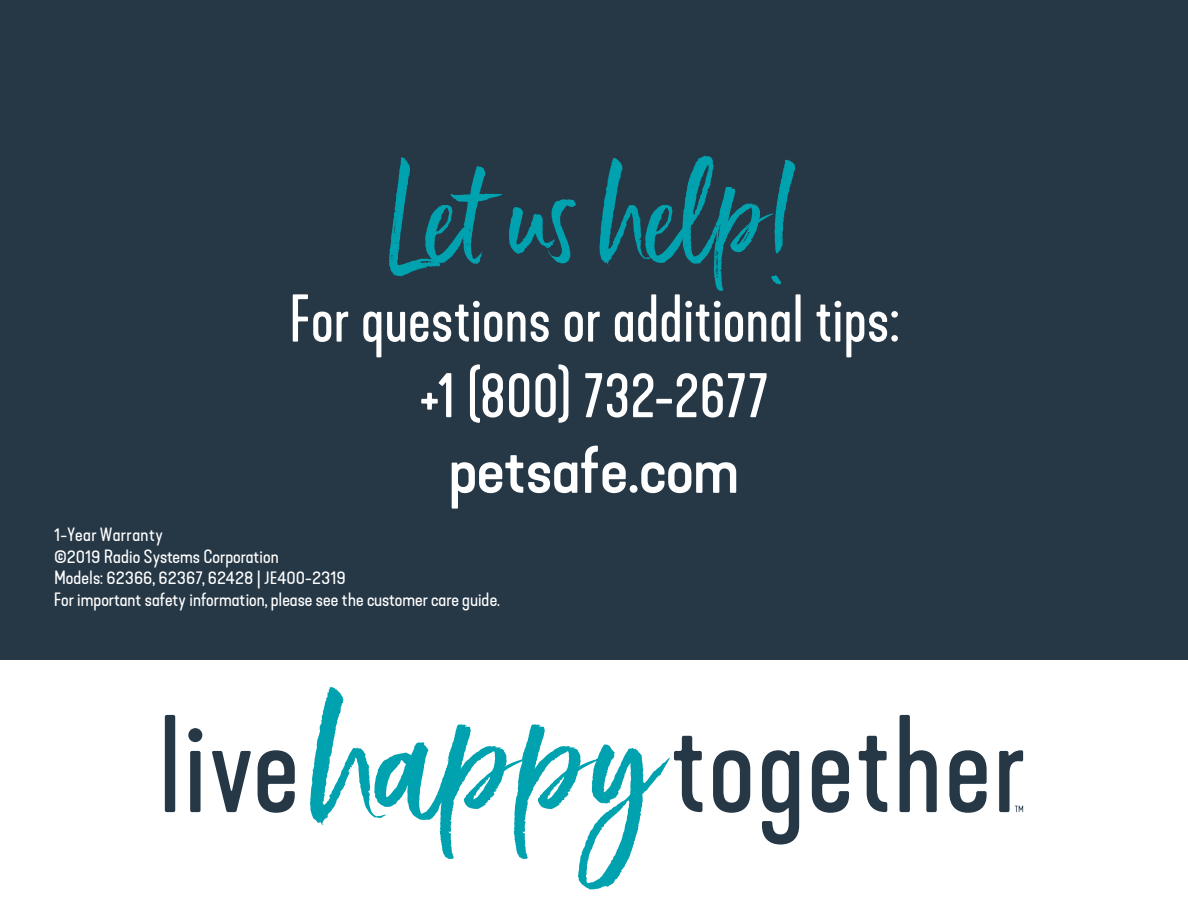
<style>
.page{position:relative;width:1188px;height:918px;background:#263746}
.page>*{position:absolute;margin:0;border:0;box-sizing:border-box;transform-origin:0 0}
.t1{font:126px "Ernestand Emily Upright";letter-spacing:.015em;color:#00a2af;scale:.9 1}
.t2{font:63px/75.6px "Kapra Neue";letter-spacing:-.005em;color:#fff;text-align:center}
.t3{font:500 expanded 63px "Kapra Neue";color:#fff}
.t4{font:expanded 18px/21.6px "Kapra Neue";color:#fff}
.s1{font-size:16.8px}
</style>
<div class="page">
<div style="left:0;top:660px;width:1188px;height:258px;background:#fff"></div>
<svg style="left:674px;top:715px;width:349px;height:130px"></svg>
<svg style="left:310px;top:687px;width:360px;height:203px"></svg>
<svg style="left:165px;top:715px;width:130px;height:98px"></svg>
<svg style="left:1015px;top:806px;width:8px;height:6px"></svg>
<h1 class="t1" style="left:387px;top:137px;width:462px">Let us help!</h1>
<h2 class="t2" style="left:289px;top:282px;width:612px">For questions or additional tips: +1 (800) 732-2677</h2>
<h2 class="t3" style="left:449px;top:432px;width:292px">petsafe.com</h2>
<p class="t4" style="left:54px;top:524px;width:448px">1-Year Warranty<br>©2019 Radio Systems Corporation<br>Models: 62366, 62367, 62428 | <span class="s1">JE</span>400-2319<br>For important safety information, please see the customer care guide.</p>
</div>
